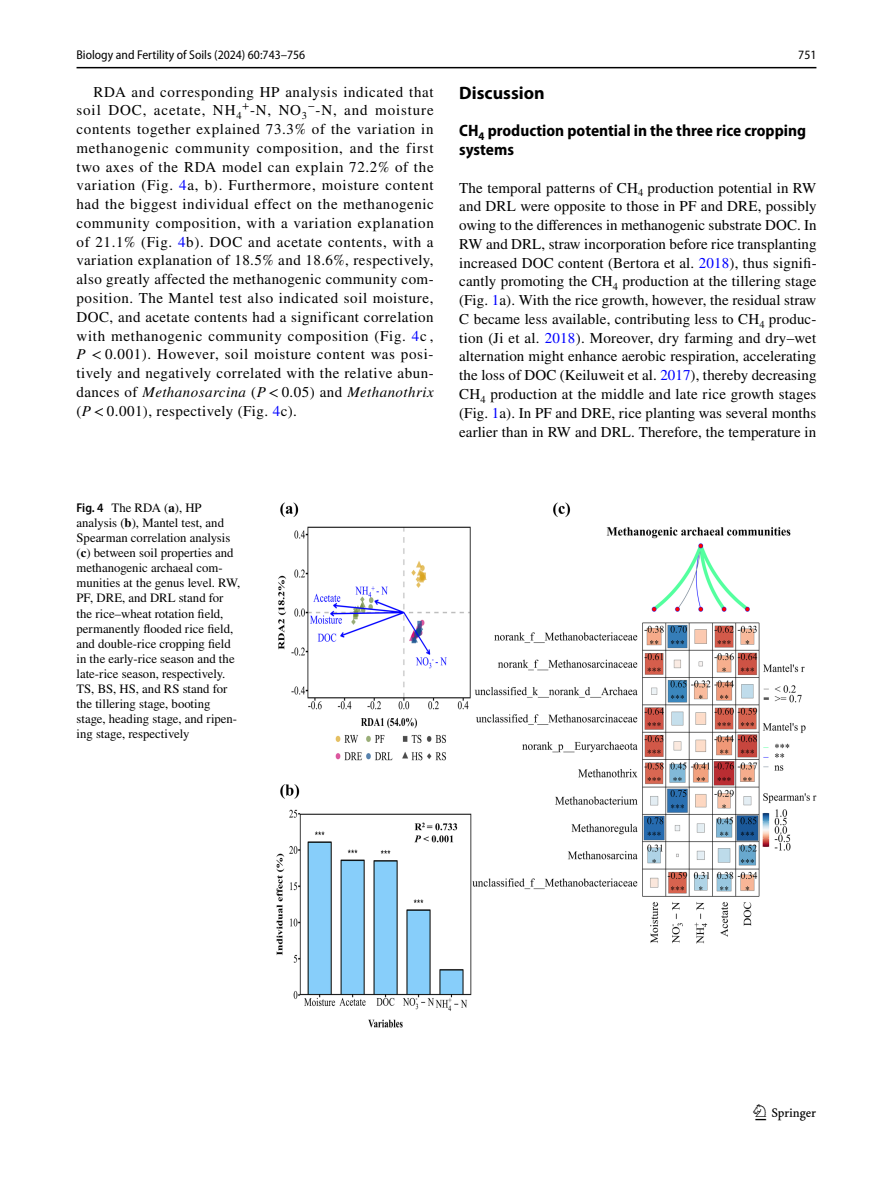
<style>
.page{position:relative;width:893px;height:1187px;background:#fff}
.page>*{position:absolute;margin:0;border:0;box-sizing:border-box;transform-origin:0 0}
.t1{font:22.5px "Springnew Regular 3";color:#000}
.t2{font:700 18px "Myriad Pro";color:#000}
.t3{font:700 semi-condensed 16.5px/18.8px "Myriad Pro";color:#000}
.t4{font:15px/18.8px "STIX";letter-spacing:.01em;color:#000;text-align:justify}
.t5{font:12.75px/15px "STIX";color:#000}
.t6{font:semi-condensed 12.75px "Myriad Pro";color:#000}
.s1{color:#00f}
.s2{font-style:italic}
.s3{font-family:"Myriad Pro";font-weight:600;font-stretch:semi-condensed}
.s4{font-weight:700}
</style>
<div class="page">
<hr style="left:77px;top:67px;width:739px;height:1px;background:#000">
<img style="left:276px;top:503px;width:540px;height:524px">
<p class="t6" style="left:77px;top:48px;width:230px">Biology and Fertility of Soils (2024) 60:743–756</p>
<p class="t6" style="left:798px;top:48px;width:20px">751</p>
<p class="t4" style="left:77px;top:83px;width:359px;text-indent:17px">RDA and corresponding HP analysis indicated that soil DOC, acetate, NH<sub>4</sub><sup>+</sup>-N, NO<sub>3</sub><sup>−</sup>-N, and moisture contents together explained 73.3% of the variation in methanogenic community composition, and the first two axes of the RDA model can explain 72.2% of the variation (Fig. <span class="s1">4</span>a, b). Furthermore, moisture content had the biggest individual effect on the methanogenic community composition, with a variation explanation of 21.1% (Fig. <span class="s1">4</span>b). DOC and acetate contents, with a variation explanation of 18.5% and 18.6%, respectively, also greatly affected the methanogenic community com&shy;position. The Mantel test also indicated soil moisture, DOC, and acetate contents had a significant correlation with methanogenic community composition (Fig. <span class="s1">4</span>c , <span class="s2">P</span> &lt; 0.001). However, soil moisture content was posi&shy;tively and negatively correlated with the relative abun&shy;dances of <span class="s2">Methanosarcina</span> (<span class="s2">P</span> &lt; 0.05) and <span class="s2">Methanothrix </span>(<span class="s2">P</span> &lt; 0.001), respectively (Fig. <span class="s1">4</span>c).</p>
<p class="t2" style="left:459px;top:81px;width:87px">Discussion</p>
<p class="t3" style="left:459px;top:122px;width:348px">CH<sub>4</sub> production potential in the three rice cropping systems</p>
<p class="t4" style="left:459px;top:179px;width:359px">The temporal patterns of CH<sub>4</sub> production potential in RW and DRL were opposite to those in PF and DRE, possibly owing to the differences in methanogenic substrate DOC. In RW and DRL, straw incorporation before rice transplanting increased DOC content (Bertora et al. <span class="s1">2018</span>), thus signifi&shy;cantly promoting the CH<sub>4</sub> production at the tillering stage (Fig. <span class="s1">1</span>a). With the rice growth, however, the residual straw C became less available, contributing less to CH<sub>4</sub> produc&shy;tion (Ji et al. <span class="s1">2018</span>). Moreover, dry farming and dry–wet alternation might enhance aerobic respiration, accelerating the loss of DOC (Keiluweit et al. <span class="s1">2017</span>), thereby decreasing CH<sub>4</sub> production at the middle and late rice growth stages (Fig. <span class="s1">1</span>a). In PF and DRE, rice planting was several months earlier than in RW and DRL. Therefore, the temperature in</p>
<p class="t5" style="left:77px;top:501px;width:165px"><span class="s3">Fig. 4</span> The RDA (<span class="s4">a</span>), HP analysis (<span class="s4">b</span>), Mantel test, and<br>Spearman correlation analysis (<span class="s4">c</span>) between soil properties and methanogenic archaeal com&shy;munities at the genus level. RW,<br>PF, DRE, and DRL stand for the rice–wheat rotation field, permanently flooded rice field, and double-rice cropping field in the early-rice season and the late-rice season, respectively.<br>TS, BS, HS, and RS stand for the tillering stage, booting stage, heading stage, and ripen&shy;ing stage, respectively</p>
<h1 class="t1" style="left:755px;top:1104px;width:62px">1 3</h1>
</div>
